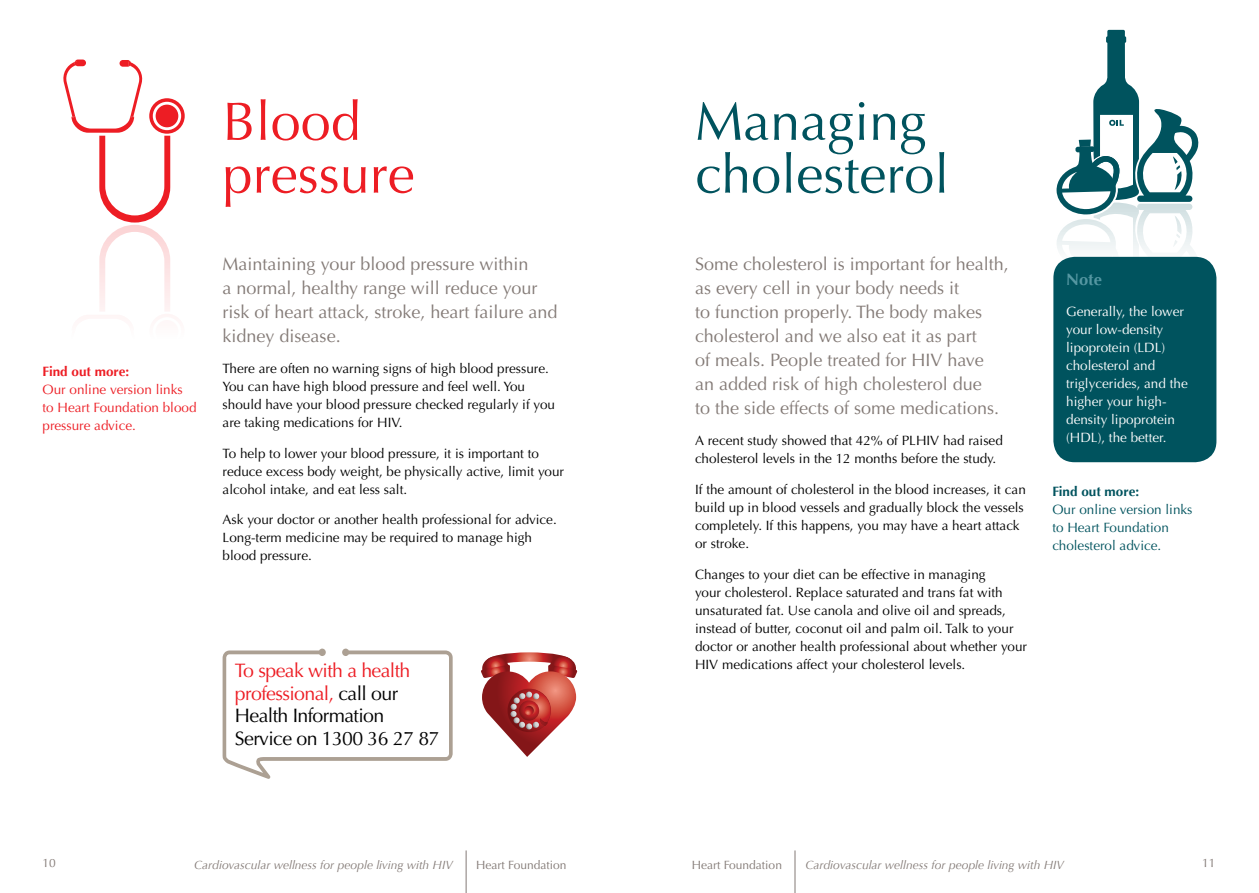
<style>
.page{position:relative;width:1259px;height:893px;background:#fff}
.page>*{position:absolute;margin:0;border:0;box-sizing:border-box;transform-origin:0 0}
.t1{font:54px/52.8px "Optima LT Std";color:#00535e}
.t2{font:54px/52.8px "Optima LT Std";color:#ed1d24}
.t3{font:19.5px/22.5px "Optima LT Std";letter-spacing:-.03em;color:#000}
.t4{font:18px/24px "Optima LT Std";color:#837a76}
.t5{font:700 16.5px "Optima";color:#5597a2}
.t6{font:13.5px/18px "Optima LT Std";color:#000}
.t7{font:13.5px/18px "Optima LT Std";color:#fff}
.t8{font:13.5px/18px "Optima LT Std";color:#ed1d24}
.t9{font:13.5px/18px "Optima LT Std";color:#00535e}
.t10{font:700 13.5px "Optima";color:#00535e}
.t11{font:700 13.5px "Optima";color:#ed1d24}
.t12{font:italic 12px "Optima";color:#837a76}
.t13{font:12px "Optima LT Std";color:#837a76}
.s1{color:#ed1d24}
</style>
<div class="page">
<svg style="left:149px;top:98px;width:36px;height:36px"></svg>
<svg style="left:153px;top:102px;width:28px;height:28px"></svg>
<div style="left:156px;top:105px;width:22px;height:22px;background:#ed1d24;border-radius:50%"></div>
<svg style="left:63px;top:60px;width:107px;height:251px"></svg>
<div style="left:149px;top:314px;width:36px;height:35px;background:#fefbfb;border-radius:50%"></div>
<div style="left:153px;top:317px;width:28px;height:29px;background:#fff;border-radius:50%"></div>
<div style="left:156px;top:320px;width:22px;height:23px;background:#fefbfb;border-radius:50%"></div>
<svg style="left:1055px;top:30px;width:144px;height:238px"></svg>
<hr style="left:794px;top:850px;width:1px;height:43px;background:#837a76">
<hr style="left:466px;top:850px;width:1px;height:43px;background:#837a76">
<svg style="left:223px;top:649px;width:230px;height:130px"></svg>
<div style="left:1053px;top:257px;width:163px;height:205px;background:#00535e;border-radius:21px"></div>
<svg style="left:481px;top:652px;width:97px;height:105px"></svg>
<div style="left:574px;top:627px;width:21px;height:28px;background:#fff"></div>
<p class="t11" style="left:43px;top:364px;width:88px">Find out more:</p>
<p class="t8" style="left:43px;top:381px;width:155px">Our online version links to Heart Foundation blood pressure advice.</p>
<h1 class="t2" style="left:223px;top:96px;width:194px">Blood pressure</h1>
<h3 class="t4" style="left:223px;top:252px;width:336px">Maintaining your blood pressure within<br>a normal, healthy range will reduce your risk of heart attack, stroke, heart failure and kidney disease.</h3>
<p class="t6" style="left:223px;top:359px;width:334px">There are often no warning signs of high blood pressure.<br>You can have high blood pressure and feel well. You should have your blood pressure checked regularly if you are taking medications for HIV.</p>
<p class="t6" style="left:223px;top:444px;width:343px">To help to lower your blood pressure, it is important to reduce excess body weight, be physically active, limit your alcohol intake, and eat less salt.</p>
<p class="t6" style="left:223px;top:511px;width:336px">Ask your doctor or another health professional for advice.<br>Long-term medicine may be required to manage high blood pressure.</p>
<h2 class="t3" style="left:235px;top:659px;width:206px"><span class="s1">To speak with a health professional,</span> call our<br>Health Information<br>Service on 1300 36 27 87</h2>
<h1 class="t1" style="left:695px;top:96px;width:256px">Managing cholesterol</h1>
<p class="t4" style="left:695px;top:253px;width:315px">Some cholesterol is important for health, as every cell in your body needs it<br>to function properly. The body makes cholesterol and we also eat it as part<br>of meals. People treated for HIV have<br>an added risk of high cholesterol due<br>to the side effects of some medications.</p>
<p class="t6" style="left:695px;top:432px;width:309px">A recent study showed that 42% of PLHIV had raised cholesterol levels in the 12 months before the study.</p>
<p class="t6" style="left:695px;top:481px;width:332px">If the amount of cholesterol in the blood increases, it can build up in blood vessels and gradually block the vessels completely. If this happens, you may have a heart attack or stroke.</p>
<p class="t6" style="left:695px;top:565px;width:333px">Changes to your diet can be effective in managing<br>your cholesterol. Replace saturated and trans fat with unsaturated fat. Use canola and olive oil and spreads, instead of butter, coconut oil and palm oil. Talk to your doctor or another health professional about whether your HIV medications affect your cholesterol levels.</p>
<p class="t5" style="left:1066px;top:270px;width:37px">Note</p>
<p class="t7" style="left:1066px;top:302px;width:123px">Generally, the lower your low-density lipoprotein (LDL) cholesterol and triglycerides, and the higher your high&shy;density lipoprotein (HDL), the better.</p>
<p class="t10" style="left:1052px;top:483px;width:88px">Find out more:</p>
<p class="t9" style="left:1052px;top:501px;width:142px">Our online version links to Heart Foundation cholesterol advice.</p>
<p class="t13" style="left:43px;top:856px;width:15px">10</p>
<p class="t12" style="left:194px;top:858px;width:260px">Cardiovascular wellness for people living with HIV</p>
<p class="t13" style="left:476px;top:858px;width:92px">Heart Foundation</p>
<p class="t13" style="left:692px;top:858px;width:92px">Heart Foundation</p>
<p class="t12" style="left:805px;top:858px;width:260px">Cardiovascular wellness for people living with HIV</p>
<p class="t13" style="left:1202px;top:856px;width:15px">11</p>
</div>
